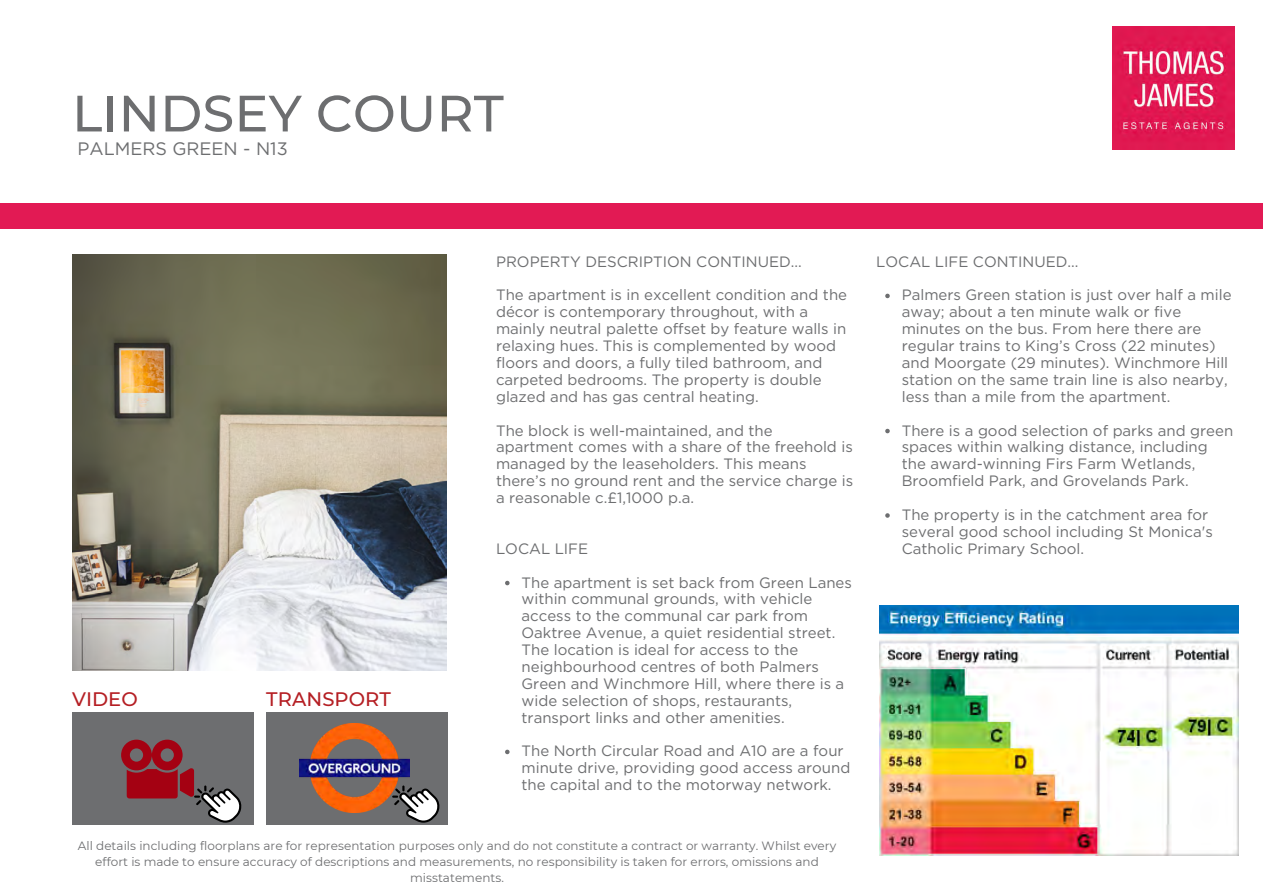
<style>
.page{position:relative;width:1263px;height:894px;background:#fff}
.page>*{position:absolute;margin:0;border:0;box-sizing:border-box;transform-origin:0 0}
.t1{font:500 51px "Montserrat";letter-spacing:.005em;color:#6d6e70}
.t2{font:500 19.5px "Montserrat";letter-spacing:.005em;color:#b51f24}
.t3{font:18px "Gotham";color:#6d6e70}
.t4{font:15px/16.8px "Gotham";color:#6d6e70}
.t5{font:12px/16px "Montserrat";letter-spacing:.005em;color:#6d6e70;text-align:center}
</style>
<div class="page">
<div style="left:0;top:204px;width:1263px;height:25px;background:#e21a54"></div>
<div style="left:72px;top:711px;width:181px;height:113px;background:#6d6e70"></div>
<div style="left:266px;top:711px;width:181px;height:113px;background:#6d6e70"></div>
<svg style="left:885px;top:293px;width:5px;height:5px"></svg>
<svg style="left:885px;top:428px;width:5px;height:5px"></svg>
<svg style="left:885px;top:513px;width:5px;height:4px"></svg>
<svg style="left:121px;top:739px;width:120px;height:83px"></svg>
<svg style="left:406px;top:787px;width:33px;height:35px"></svg>
<img style="left:300px;top:723px;width:110px;height:89px">
<img style="left:72px;top:254px;width:375px;height:416px">
<img style="left:1112px;top:27px;width:123px;height:122px">
<svg style="left:505px;top:580px;width:5px;height:5px"></svg>
<svg style="left:505px;top:749px;width:5px;height:5px"></svg>
<img style="left:880px;top:605px;width:359px;height:250px">
<p class="t1" style="left:72px;top:82px;width:433px">LINDSEY COURT</p>
<p class="t3" style="left:77px;top:138px;width:212px">PALMERS GREEN - N13</p>
<p class="t2" style="left:72px;top:687px;width:67px">VIDEO</p>
<p class="t2" style="left:266px;top:687px;width:126px">TRANSPORT</p>
<p class="t4" style="left:496px;top:253px;width:307px">PROPERTY DESCRIPTION CONTINUED...</p>
<p class="t4" style="left:496px;top:286px;width:353px">The apartment is in excellent condition and the décor is contemporary throughout, with a mainly neutral palette offset by feature walls in relaxing hues. This is complemented by wood floors and doors, a fully tiled bathroom, and carpeted bedrooms. The property is double glazed and has gas central heating.</p>
<p class="t4" style="left:496px;top:421px;width:359px">The block is well-maintained, and the apartment comes with a share of the freehold is managed by the leaseholders. This means there’s no ground rent and the service charge is a reasonable c.£1,1000 p.a.</p>
<p class="t4" style="left:496px;top:540px;width:94px">LOCAL LIFE</p>
<p class="t4" style="left:522px;top:573px;width:332px">The apartment is set back from Green Lanes within communal grounds, with vehicle access to the communal car park from Oaktree Avenue, a quiet residential street.<br>The location is ideal for access to the neighbourhood centres of both Palmers Green and Winchmore Hill, where there is a wide selection of shops, restaurants, transport links and other amenities.</p>
<p class="t4" style="left:522px;top:742px;width:330px">The North Circular Road and A10 are a four minute drive, providing good access around the capital and to the motorway network.</p>
<p class="t5" style="left:78px;top:837px;width:760px">All details including floorplans are for representation purposes only and do not constitute a contract or warranty. Whilst every effort is made to ensure accuracy of descriptions and measurements, no responsibility is taken for errors, omissions and misstatements.</p>
<p class="t4" style="left:876px;top:253px;width:204px">LOCAL LIFE CONTINUED...</p>
<p class="t4" style="left:902px;top:286px;width:331px">Palmers Green station is just over half a mile away; about a ten minute walk or five minutes on the bus. From here there are regular trains to King’s Cross (22 minutes) and Moorgate (29 minutes). Winchmore Hill station on the same train line is also nearby, less than a mile from the apartment.</p>
<p class="t4" style="left:902px;top:421px;width:333px">There is a good selection of parks and green spaces within walking distance, including the award-winning Firs Farm Wetlands, Broomfield Park, and Grovelands Park.</p>
<p class="t4" style="left:902px;top:506px;width:313px">The property is in the catchment area for several good school including St Monica's<br>Catholic Primary School.</p>
</div>
